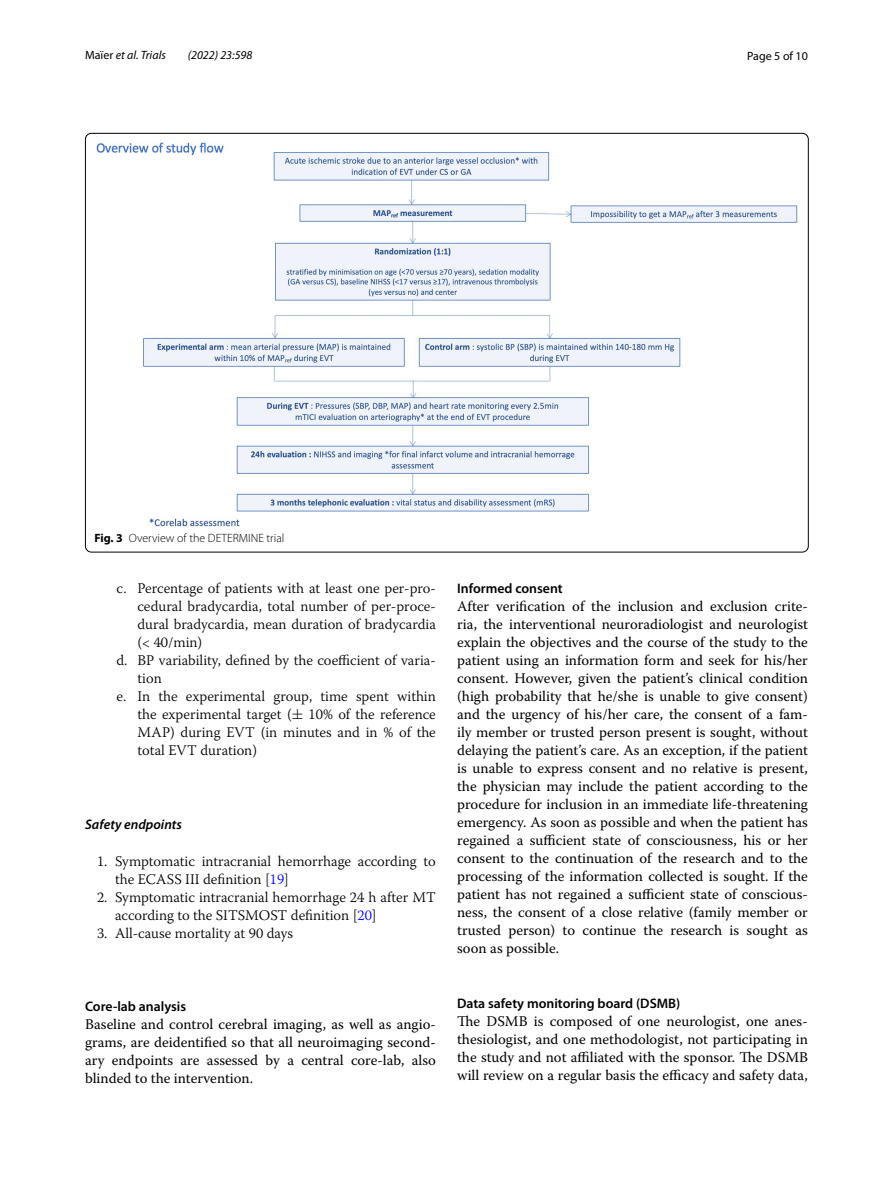
<style>
.page{position:relative;width:893px;height:1187px;background:#fff}
.page>*{position:absolute;margin:0;border:0;box-sizing:border-box;transform-origin:0 0}
.t1{font:14.7px/18px "Warnock Pro";color:#000;text-align:justify}
.t2{font:300 14.7px/18px "Warnock Pro";color:#000}
.t3{font:600 13.8px "Myriad Pro";color:#000}
.t4{font:italic 600 13.8px "Myriad Pro";color:#000}
.t5{font:300 12px "Myriad Pro";color:#000}
.t6{font:italic 12px "Myriad Pro";color:#000}
.t7{font:12px "Myriad Pro";color:#000}
.s1{font-style:normal}
.s2{font-weight:700}
.s3{font-family:"MTSY";font-weight:400}
.s4{color:#00f}
</style>
<div class="page">
<img style="left:97px;top:142px;width:700px;height:384px">
<p class="t6" style="left:85px;top:48px;width:82px"><span class="s1">Maïer</span> et al. Trials</p>
<p class="t6" style="left:188px;top:48px;width:66px">(2022) 23:598</p>
<p class="t7" style="left:747px;top:48px;width:62px">Page 5 of 10</p>
<p class="t5" style="left:94px;top:531px;width:191px"><span class="s2">Fig. 3</span> Overview of the DETERMINE trial</p>
<p class="t2" style="left:117px;top:579px;width:321px">c. Percentage of patients with at least one per-pro-</p>
<p class="t2" style="left:138px;top:597px;width:300px">cedural bradycardia, total number of per-proce-</p>
<p class="t2" style="left:138px;top:615px;width:300px">dural bradycardia, mean duration of bradycardia</p>
<p class="t2" style="left:138px;top:633px;width:66px">(&lt; 40/min)</p>
<p class="t2" style="left:117px;top:651px;width:321px">d. BP variability, defined by the coefficient of varia-</p>
<p class="t2" style="left:138px;top:669px;width:26px">tion</p>
<p class="t2" style="left:117px;top:687px;width:321px">e. In the experimental group, time spent within</p>
<p class="t2" style="left:138px;top:705px;width:300px">the experimental target (<span class="s3">±</span> 10% of the reference</p>
<p class="t2" style="left:138px;top:723px;width:300px">MAP) during EVT (in minutes and in % of the</p>
<p class="t2" style="left:138px;top:741px;width:121px">total EVT duration)</p>
<p class="t4" style="left:85px;top:815px;width:98px">Safety endpoints</p>
<p class="t2" style="left:115px;top:851px;width:322px;text-indent:-18px">1. Symptomatic intracranial hemorrhage according to the ECASS III definition [<span class="s4">19</span>]</p>
<p class="t2" style="left:115px;top:887px;width:322px;text-indent:-18px">2. Symptomatic intracranial hemorrhage 24 h after MT according to the SITSMOST definition [<span class="s4">20</span>]</p>
<p class="t2" style="left:97px;top:923px;width:198px">3. All-cause mortality at 90 days</p>
<p class="t3" style="left:85px;top:997px;width:103px">Core‑lab analysis</p>
<p class="t1" style="left:85px;top:1014px;width:352px">Baseline and control cerebral imaging, as well as angio&shy;grams, are deidentified so that all neuroimaging second&shy;ary endpoints are assessed by a central core-lab, also blinded to the intervention.</p>
<p class="t3" style="left:457px;top:579px;width:107px">Informed consent</p>
<p class="t1" style="left:457px;top:596px;width:352px">After verification of the inclusion and exclusion crite&shy;ria, the interventional neuroradiologist and neurologist explain the objectives and the course of the study to the patient using an information form and seek for his/her consent. However, given the patient’s clinical condition (high probability that he/she is unable to give consent) and the urgency of his/her care, the consent of a fam&shy;ily member or trusted person present is sought, without delaying the patient’s care. As an exception, if the patient is unable to express consent and no relative is present, the physician may include the patient according to the procedure for inclusion in an immediate life-threatening emergency. As soon as possible and when the patient has regained a sufficient state of consciousness, his or her consent to the continuation of the research and to the processing of the information collected is sought. If the patient has not regained a sufficient state of conscious&shy;ness, the consent of a close relative (family member or trusted person) to continue the research is sought as soon as possible.</p>
<p class="t3" style="left:457px;top:994px;width:225px">Data safety monitoring board (DSMB)</p>
<p class="t1" style="left:457px;top:1011px;width:352px">The DSMB is composed of one neurologist, one anes&shy;thesiologist, and one methodologist, not participating in the study and not affiliated with the sponsor. The DSMB will review on a regular basis the efficacy and safety data,</p>
</div>
